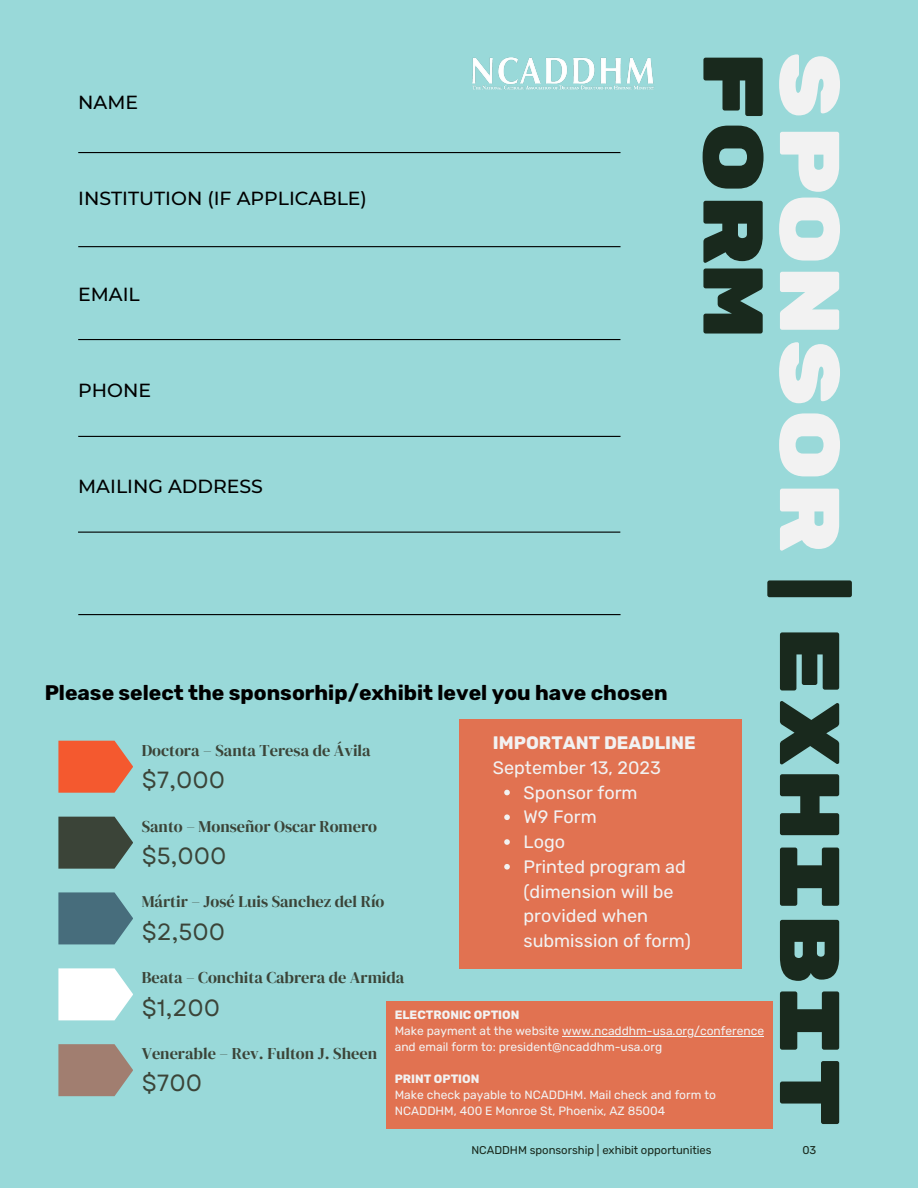
<style>
.page{position:relative;width:918px;height:1188px;background:#99d9d9}
.page>*{position:absolute;margin:0;border:0;box-sizing:border-box;transform-origin:0 0}
.t1{font:84.6px "Rubik Mono One";color:#19291d}
.t2{font:23.4px "Garet";color:#3b4438}
.t3{font:700 21px "Rubik";color:#000}
.t4{font:500 18.9px "Montserrat";color:#000}
.t5{font:18px/24.8px "Rubik";color:#f2f2f2}
.t6{font:700 18px "Rubik";color:#f2f2f2}
.t7{font:16.35px "DM Serif Display";color:#3b4438}
.t8{font:12px/16px "Rubik";color:#f2f2f2}
.t9{font:700 12px "Rubik";color:#f2f2f2}
.t10{font:11.25px "Rubik";color:#19291d}
.s1{color:#f2f2f2}
</style>
<div class="page">
<hr style="left:78px;top:152px;width:543px;height:1px;background:#000">
<hr style="left:78px;top:246px;width:543px;height:1px;background:#000">
<hr style="left:78px;top:339px;width:542px;height:1px;background:#000">
<hr style="left:78px;top:436px;width:543px;height:1px;background:#000">
<hr style="left:78px;top:532px;width:542px;height:1px;background:#000">
<hr style="left:78px;top:614px;width:543px;height:1px;background:#000">
<svg style="left:58px;top:817px;width:75px;height:52px;background:#47574d"></svg>
<svg style="left:58px;top:892px;width:75px;height:52px;background:#517b88"></svg>
<svg style="left:58px;top:968px;width:75px;height:52px;background:#f1f9f9"></svg>
<svg style="left:58px;top:1044px;width:75px;height:52px;background:#9f897d"></svg>
<svg style="left:58px;top:741px;width:75px;height:52px;background:#e76945"></svg>
<div style="left:459px;top:719px;width:283px;height:249px;background:#e17251"></div>
<svg style="left:504px;top:790px;width:6px;height:5px"></svg>
<svg style="left:504px;top:814px;width:6px;height:6px"></svg>
<svg style="left:504px;top:839px;width:6px;height:6px"></svg>
<svg style="left:504px;top:864px;width:6px;height:6px"></svg>
<img style="left:472px;top:57px;width:182px;height:33px">
<div style="left:386px;top:1001px;width:387px;height:127px;background:#e17251"></div>
<hr style="left:562px;top:1036px;width:202px;height:1px;background:#f2f2f2">
<p class="t1" style="left:859px;top:49px;width:1081px;rotate:90deg"><span class="s1">sponsor</span>|exhibit</p>
<p class="t1" style="left:782px;top:49px;width:289px;rotate:90deg">form</p>
<p class="t4" style="left:78px;top:91px;width:61px">NAME</p>
<p class="t4" style="left:78px;top:187px;width:290px">INSTITUTION (IF APPLICABLE)</p>
<p class="t4" style="left:78px;top:283px;width:63px">EMAIL</p>
<p class="t4" style="left:78px;top:379px;width:74px">PHONE</p>
<p class="t4" style="left:78px;top:475px;width:186px">MAILING ADDRESS</p>
<p class="t3" style="left:45px;top:681px;width:625px">Please select the sponsorhip/exhibit level you have chosen</p>
<p class="t6" style="left:493px;top:732px;width:204px">IMPORTANT DEADLINE</p>
<p class="t5" style="left:493px;top:755px;width:169px">September 13, 2023</p>
<p class="t7" style="left:142px;top:739px;width:231px">Doctora – Santa Teresa de Ávila</p>
<p class="t2" style="left:142px;top:763px;width:85px">$7,000</p>
<p class="t5" style="left:524px;top:780px;width:116px">Sponsor form</p>
<p class="t5" style="left:524px;top:805px;width:75px">W9 Form</p>
<p class="t5" style="left:524px;top:830px;width:43px">Logo</p>
<p class="t5" style="left:524px;top:854px;width:169px">Printed program ad (dimension will be provided when submission of form)</p>
<p class="t7" style="left:142px;top:815px;width:237px">Santo – Monseñor Oscar Romero</p>
<p class="t2" style="left:142px;top:839px;width:86px">$5,000</p>
<p class="t7" style="left:142px;top:891px;width:244px">Mártir – José Luis Sanchez del Río</p>
<p class="t2" style="left:142px;top:915px;width:85px">$2,500</p>
<p class="t7" style="left:142px;top:967px;width:264px">Beata – Conchita Cabrera de Armida</p>
<p class="t2" style="left:142px;top:991px;width:80px">$1,200</p>
<p class="t7" style="left:142px;top:1042px;width:237px">Venerable – Rev. Fulton J. Sheen</p>
<p class="t2" style="left:142px;top:1066px;width:62px">$700</p>
<p class="t9" style="left:395px;top:1008px;width:126px">ELECTRONIC OPTION</p>
<p class="t8" style="left:395px;top:1023px;width:371px">Make payment at the website www.ncaddhm-usa.org/conference and email form to: president@ncaddhm-usa.org</p>
<p class="t9" style="left:395px;top:1072px;width:86px">PRINT OPTION</p>
<p class="t8" style="left:395px;top:1087px;width:323px">Make check payable to NCADDHM. Mail check and form to<br>NCADDHM, 400 E Monroe St, Phoenix, AZ 85004</p>
<p class="t10" style="left:471px;top:1143px;width:242px">NCADDHM sponsorship | exhibit opportunities</p>
<p class="t10" style="left:802px;top:1143px;width:15px">03</p>
</div>
